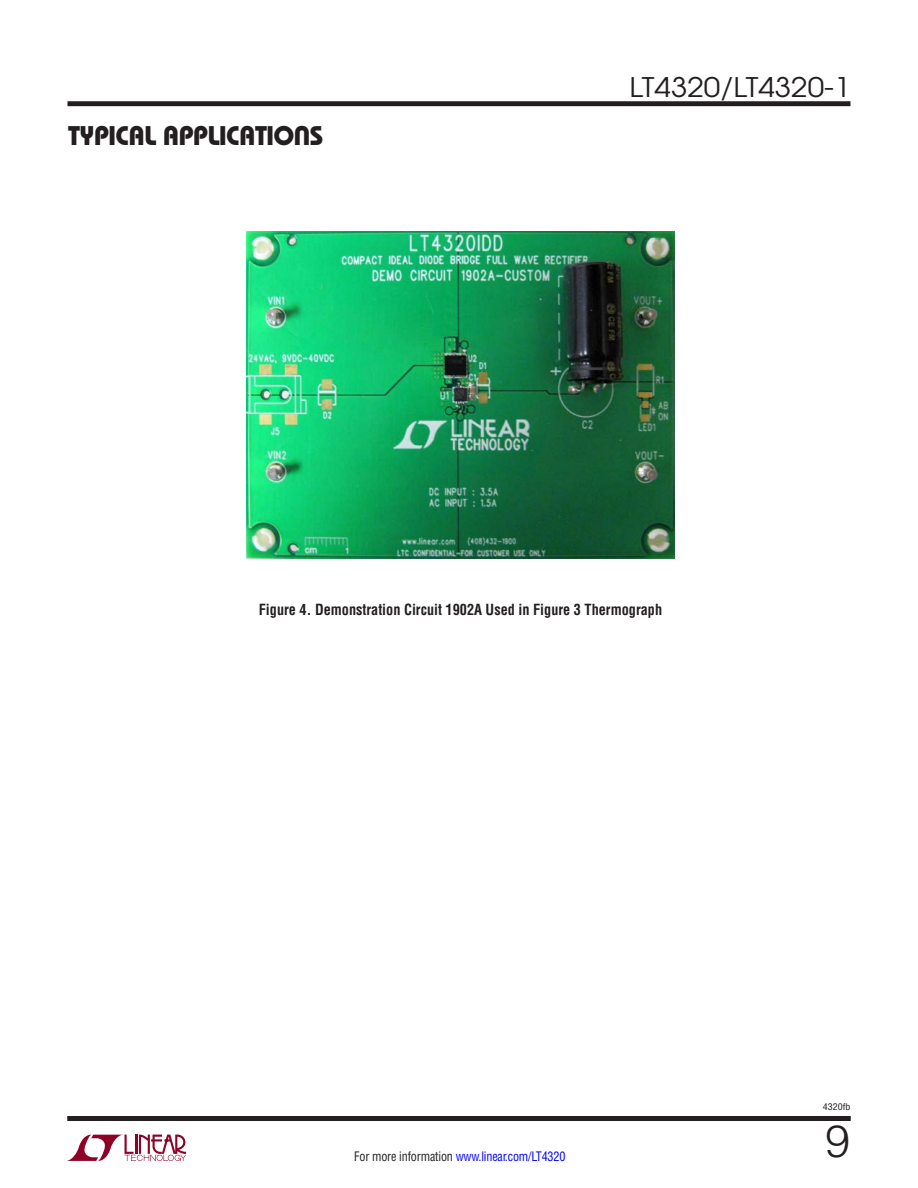
<style>
.page{position:relative;width:918px;height:1188px;background:#fff}
.page>*{position:absolute;margin:0;border:0;box-sizing:border-box;transform-origin:0 0}
.t1{font:300 45px "Helvetica";color:#231f20}
.t2{font:27px "Linear Bauhaus";letter-spacing:-.02em;color:#231f20}
.t3{font:27px "Avant Garde";color:#231f20;scale:1.1 1}
.t4{font:700 15px "Linear Helv Cond";color:#231f20;scale:.95 1}
.t5{font:12.75px "Linear Helv Cond";letter-spacing:-.015em;color:#00f;scale:.95 1}
.t6{font:9px "Linear Helv Cond";color:#231f20;scale:1.1 1}
.s1{color:#231f20}
</style>
<div class="page">
<svg style="left:67px;top:1135px;width:119px;height:26px"></svg>
<div style="left:68px;top:101px;width:782px;height:5px;background:#231f20"></div>
<div style="left:68px;top:1116px;width:782px;height:5px;background:#231f20"></div>
<img style="left:247px;top:231px;width:427px;height:328px">
<h2 class="t2" style="left:68px;top:119px;width:257px">TYPICAL APPLICATIONS</h2>
<h2 class="t3" style="left:630px;top:70px;width:202px">LT4320/LT4320-1</h2>
<p class="t4" style="left:259px;top:600px;width:426px">Figure 4. Demonstration Circuit 1902A Used in Figure 3 Thermograph</p>
<p class="t5" style="left:354px;top:1148px;width:224px"><span class="s1">For more information</span> www.linear.com/LT4320</p>
<p class="t6" style="left:823px;top:1102px;width:27px">4320fb</p>
<h1 class="t1" style="left:825px;top:1113px;width:27px">9</h1>
</div>
